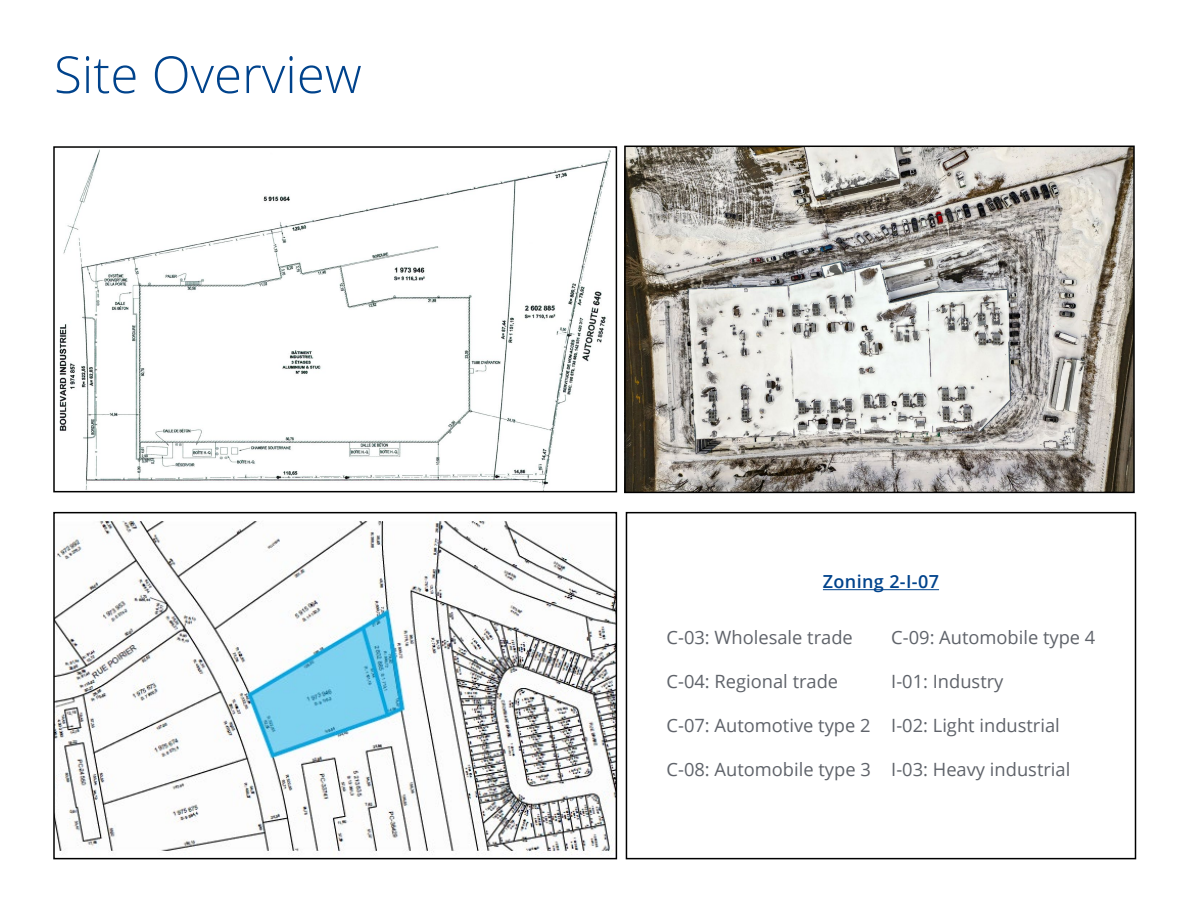
<style>
.page{position:relative;width:1188px;height:918px;background:#fff}
.page>*{position:absolute;margin:0;border:0;box-sizing:border-box;transform-origin:0 0}
.t1{font:300 51px "Open Sans";color:#00438c}
.t2{font:18.3px "Open Sans";color:#5f636a}
.t3{font:600 18px "Open Sans";letter-spacing:.02em;color:#00438c}
</style>
<div class="page">
<img style="left:59px;top:149px;width:552px;height:340px">
<div style="left:53px;top:146px;width:564px;height:346px;border:2px solid #000"></div>
<img style="left:627px;top:149px;width:505px;height:341px">
<div style="left:624px;top:146px;width:511px;height:347px;border:2px solid #000"></div>
<img style="left:56px;top:520px;width:558px;height:336px">
<div style="left:53px;top:512px;width:564px;height:347px;border:2px solid #000"></div>
<div style="left:626px;top:512px;width:510px;height:347px;border:2px solid #000"></div>
<hr style="left:823px;top:589px;width:116px;height:1px;background:#00438c">
<h1 class="t1" style="left:54px;top:40px;width:309px">Site Overview</h1>
<p class="t3" style="left:823px;top:569px;width:118px">Zoning 2-I-07</p>
<p class="t2" style="left:891px;top:625px;width:206px">C-09: Automobile type 4</p>
<p class="t2" style="left:891px;top:669px;width:114px">I-01: Industry</p>
<p class="t2" style="left:891px;top:713px;width:170px">I-02: Light industrial</p>
<p class="t2" style="left:891px;top:757px;width:181px">I-03: Heavy industrial</p>
<p class="t2" style="left:667px;top:625px;width:188px">C-03: Wholesale trade</p>
<p class="t2" style="left:667px;top:669px;width:173px">C-04: Regional trade</p>
<p class="t2" style="left:667px;top:713px;width:206px">C-07: Automotive type 2</p>
<p class="t2" style="left:667px;top:757px;width:206px">C-08: Automobile type 3</p>
</div>
